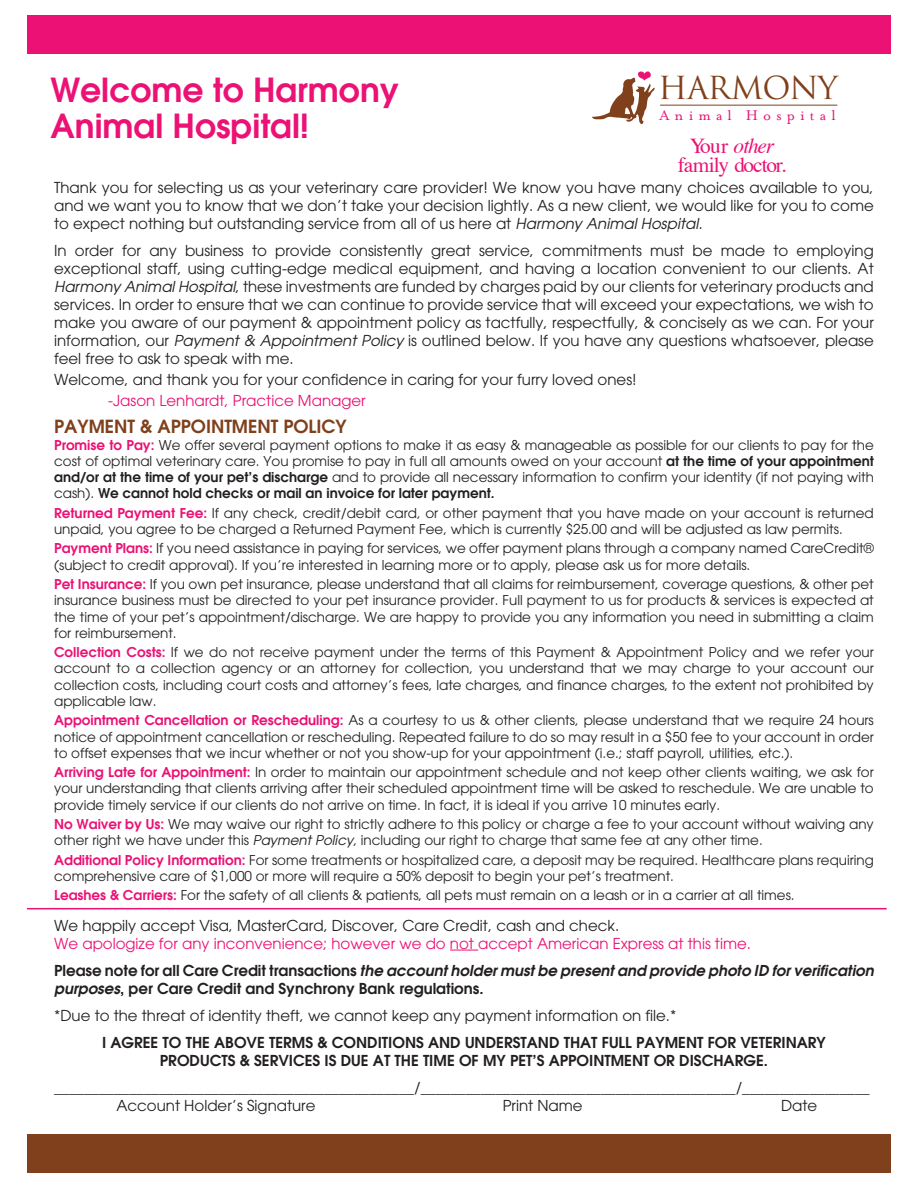
<style>
.page{position:relative;width:918px;height:1188px;background:#fff}
.page>*{position:absolute;margin:0;border:0;box-sizing:border-box;transform-origin:0 0}
.t1{font:600 33px/36px "Avant Garde";color:#eb1175}
.t2{font:30.9px "Trajan";letter-spacing:-.02em;color:#7f401b}
.t3{font:21.3px/18.9px "Times";letter-spacing:-.05em;color:#eb1175;text-align:center}
.t4{font:600 18px "Avant Garde";color:#7f401b}
.t5{font:16.05px "Mrs Eaves Roman";letter-spacing:.32em;color:#eb1175}
.t6{font:15px/18px "Avant Garde";color:#231f20;text-align:justify}
.t7{font:15px/27px "Avant Garde";color:#eb1175}
.t8{font:600 15px/18px "Avant Garde";color:#231f20;text-align:center}
.t9{font:13.5px/16.2px "Avant Garde";color:#231f20;text-align:justify}
.s1{font-style:italic}
.s2{font-weight:600;color:#eb1175}
.s3{font-weight:600}
.s4{font-weight:600;color:#231f20}
.s5{font-weight:600;font-style:italic;color:#231f20}
.s6{font-weight:600;font-style:italic}
</style>
<div class="page">
<div style="left:27px;top:15px;width:864px;height:39px;background:#eb1175"></div>
<div style="left:27px;top:1134px;width:864px;height:39px;background:#7f401b"></div>
<svg style="left:450px;top:950px;width:28px;height:1px"></svg>
<hr style="left:27px;top:908px;width:860px;height:1px;background:#eb1175">
<svg style="left:592px;top:71px;width:63px;height:53px"></svg>
<hr style="left:660px;top:105px;width:177px;height:1px;background:#7f401b">
<h2 class="t2" style="left:658px;top:69px;width:181px">HARMONY</h2>
<h3 class="t3" style="left:678px;top:135px;width:110px">Your <span class="s1">other </span>family doctor.</h3>
<h1 class="t1" style="left:50px;top:72px;width:350px">Welcome to Harmony<br>Animal Hospital!</h1>
<p class="t6" style="left:54px;top:179px;width:821px">Thank you for selecting us as your veterinary care provider! We know you have many choices available to you, and we want you to know that we don’t take your decision lightly. As a new client, we would like for you to come to expect nothing but outstanding service from all of us here at <span class="s1">Harmony Animal Hospital.</span></p>
<p class="t6" style="left:54px;top:242px;width:821px">In order for any business to provide consistently great service, commitments must be made to employing exceptional staff, using cutting-edge medical equipment, and having a location convenient to our clients. At <span class="s1">Harmony Animal Hospital</span>, these investments are funded by charges paid by our clients for veterinary products and services. In order to ensure that we can continue to provide service that will exceed your expectations, we wish to make you aware of our payment &amp; appointment policy as tactfully, respectfully, &amp; concisely as we can. For your information, our <span class="s1">Payment &amp; Appointment Policy</span> is outlined below. If you have any questions whatsoever, please feel free to ask to speak with me.</p>
<p class="t6" style="left:54px;top:371px;width:584px">Welcome, and thank you for your confidence in caring for your furry loved ones!</p>
<p class="t7" style="left:108px;top:387px;width:259px">-Jason Lenhardt, Practice Manager</p>
<h3 class="t4" style="left:54px;top:415px;width:294px">PAYMENT &amp; APPOINTMENT POLICY</h3>
<p class="t9" style="left:54px;top:437px;width:821px"><span class="s2">Promise to Pay:</span> We offer several payment options to make it as easy &amp; manageable as possible for our clients to pay for the cost of optimal veterinary care. You promise to pay in full all amounts owed on your account <span class="s3">at the time of your appointment and/or at the time of your pet’s discharge</span> and to provide all necessary information to confirm your identity (if not paying with cash). <span class="s3">We cannot hold checks or mail an invoice for later payment.</span></p>
<p class="t9" style="left:54px;top:505px;width:821px"><span class="s2">Returned Payment Fee:</span> If any check, credit/debit card, or other payment that you have made on your account is returned unpaid, you agree to be charged a Returned Payment Fee, which is currently $25.00 and will be adjusted as law permits.</p>
<p class="t9" style="left:54px;top:540px;width:821px"><span class="s2">Payment Plans:</span> If you need assistance in paying for services, we offer payment plans through a company named CareCredit® (subject to credit approval). If you’re interested in learning more or to apply, please ask us for more details.</p>
<p class="t9" style="left:54px;top:576px;width:821px"><span class="s2">Pet Insurance:</span> If you own pet insurance, please understand that all claims for reimbursement, coverage questions, &amp; other pet insurance business must be directed to your pet insurance provider. Full payment to us for products &amp; services is expected at the time of your pet’s appointment/discharge. We are happy to provide you any information you need in submitting a claim for reimbursement.</p>
<p class="t9" style="left:54px;top:644px;width:821px"><span class="s2">Collection Costs:</span> If we do not receive payment under the terms of this Payment &amp; Appointment Policy and we refer your account to a collection agency or an attorney for collection, you understand that we may charge to your account our collection costs, including court costs and attorney’s fees, late charges, and finance charges, to the extent not prohibited by applicable law.</p>
<p class="t9" style="left:54px;top:712px;width:821px"><span class="s2">Appointment Cancellation or Rescheduling:</span> As a courtesy to us &amp; other clients, please understand that we require 24 hours notice of appointment cancellation or rescheduling. Repeated failure to do so may result in a $50 fee to your account in order to offset expenses that we incur whether or not you show-up for your appointment (i.e.; staff payroll, utilities, etc.).</p>
<p class="t9" style="left:54px;top:764px;width:821px"><span class="s2">Arriving Late for Appointment:</span> In order to maintain our appointment schedule and not keep other clients waiting, we ask for your understanding that clients arriving after their scheduled appointment time will be asked to reschedule. We are unable to provide timely service if our clients do not arrive on time. In fact, it is ideal if you arrive 10 minutes early.</p>
<p class="t9" style="left:54px;top:816px;width:821px"><span class="s2">No Waiver by Us:</span> We may waive our right to strictly adhere to this policy or charge a fee to your account without waiving any other right we have under this <span class="s1">Payment Policy</span>, including our right to charge that same fee at any other time.</p>
<p class="t9" style="left:54px;top:852px;width:821px"><span class="s2">Additional Policy Information:</span> For some treatments or hospitalized care, a deposit may be required. Healthcare plans requiring comprehensive care of $1,000 or more will require a 50% deposit to begin your pet’s treatment.</p>
<p class="t9" style="left:54px;top:887px;width:742px"><span class="s2">Leashes &amp; Carriers:</span> For the safety of all clients &amp; patients, all pets must remain on a leash or in a carrier at all times.</p>
<p class="t6" style="left:54px;top:916px;width:567px">We happily accept Visa, MasterCard, Discover, Care Credit, cash and check.</p>
<p class="t7" style="left:54px;top:930px;width:821px">We apologize for any inconvenience; however we do not accept American Express at this time.<br><span class="s4">Please note for all Care Credit transactions</span> <span class="s5">the account holder must be present and provide photo ID for verification</span></p>
<p class="t6" style="left:54px;top:975px;width:624px;line-height:27px"><span class="s6">purposes</span><span class="s3">, per Care Credit and Synchrony Bank regulations.<br></span>*Due to the threat of identity theft, we cannot keep any payment information on file.*</p>
<p class="t8" style="left:102px;top:1033px;width:725px">I AGREE TO THE ABOVE TERMS &amp; CONDITIONS AND UNDERSTAND THAT FULL PAYMENT FOR VETERINARY<br>PRODUCTS &amp; SERVICES IS DUE AT THE TIME OF MY PET’S APPOINTMENT OR DISCHARGE.</p>
<p class="t6" style="left:116px;top:1078px;width:755px;text-indent:-62px">________________________________________________/__________________________________________/_________________<br>Account Holder’s Signature</p>
<p class="t5" style="left:660px;top:106px;width:178px">Animal Hospital</p>
<p class="t6" style="left:503px;top:1096px;width:81px">Print Name</p>
<p class="t6" style="left:781px;top:1096px;width:38px">Date</p>
</div>
